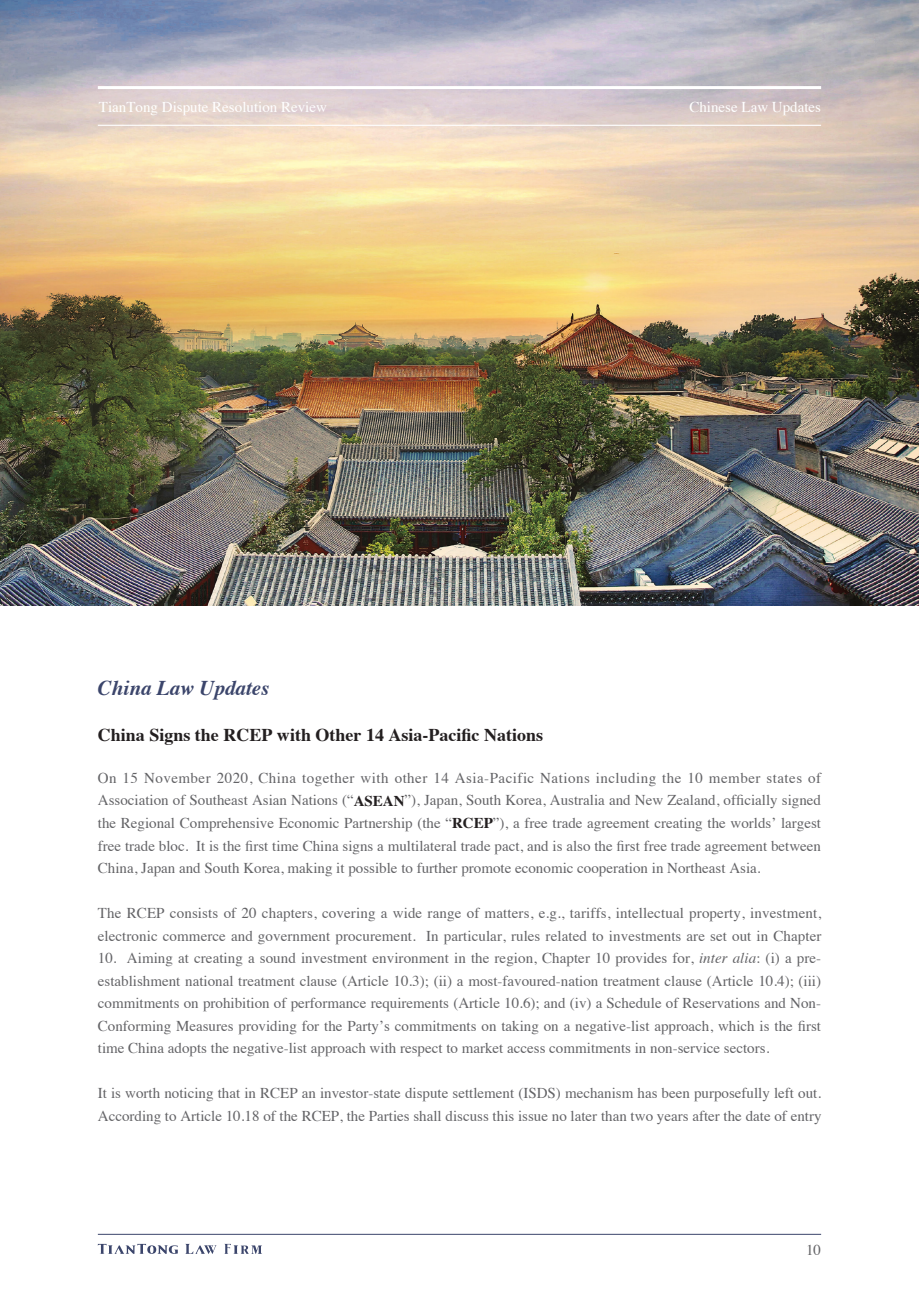
<style>
.page{position:relative;width:919px;height:1289px;background:#fff}
.page>*{position:absolute;margin:0;border:0;box-sizing:border-box;transform-origin:0 0}
.t1{font:italic 700 21px "Times";color:#3b456b}
.t2{font:700 18px "Times";color:#231f20}
.t3{font:15px/22.5px "Times";color:#636366;text-align:justify}
.右{font:15px "Times";color:#fff}
.s1{font-weight:700;color:#231f20}
.s2{font-style:italic}
</style>
<div class="page">
<hr style="left:98px;top:1233px;width:723px;height:1px;background:#3b456b">
<svg style="left:98px;top:1243px;width:80px;height:10px"></svg>
<svg style="left:185px;top:1243px;width:32px;height:10px"></svg>
<svg style="left:224px;top:1243px;width:38px;height:10px"></svg>
<img style="left:0;top:0;width:918px;height:605px">
<hr style="left:98px;top:86px;width:723px;height:3px;background:#fff">
<hr style="left:98px;top:125px;width:723px;height:1px;background:#fff">
<p class="右" style="left:99px;top:93px;width:229px">TianTong Dispute Resolution Review</p>
<p class="右" style="left:689px;top:93px;width:133px">Chinese Law Updates</p>
<p class="t1" style="left:98px;top:668px;width:173px">China Law Updates</p>
<p class="t2" style="left:98px;top:717px;width:447px">China Signs the RCEP with Other 14 Asia-Pacific Nations</p>
<p class="t3" style="left:98px;top:765px;width:724px">On 15 November 2020, China together with other 14 Asia-Pacific Nations including the 10 member states of Association of Southeast Asian Nations (“<span class="s1">ASEAN</span>”), Japan, South Korea, Australia and New Zealand, officially signed the Regional Comprehensive Economic Partnership (the “<span class="s1">RCEP</span>”), a free trade agreement creating the worlds’ largest free trade bloc. It is the first time China signs a multilateral trade pact, and is also the first free trade agreement between China, Japan and South Korea, making it possible to further promote economic cooperation in Northeast Asia.</p>
<p class="t3" style="left:98px;top:900px;width:725px">The RCEP consists of 20 chapters, covering a wide range of matters, e.g., tariffs, intellectual property, investment, electronic commerce and government procurement. In particular, rules related to investments are set out in Chapter</p>
<p class="t3" style="left:98px;top:945px;width:724px">10. Aiming at creating a sound investment environment in the region, Chapter 10 provides for, <span class="s2">inter alia</span>: (i) a pre&shy;establishment national treatment clause (Article 10.3); (ii) a most-favoured-nation treatment clause (Article 10.4); (iii) commitments on prohibition of performance requirements (Article 10.6); and (iv) a Schedule of Reservations and Non-Conforming Measures providing for the Party’s commitments on taking on a negative-list approach, which is the first time China adopts the negative-list approach with respect to market access commitments in non-service sectors.</p>
<p class="t3" style="left:98px;top:1080px;width:725px">It is worth noticing that in RCEP an investor-state dispute settlement (ISDS) mechanism has been purposefully left out.<br>According to Article 10.18 of the RCEP, the Parties shall discuss this issue no later than two years after the date of entry</p>
<p class="t3" style="left:806px;top:1236px;width:16px">10</p>
</div>
